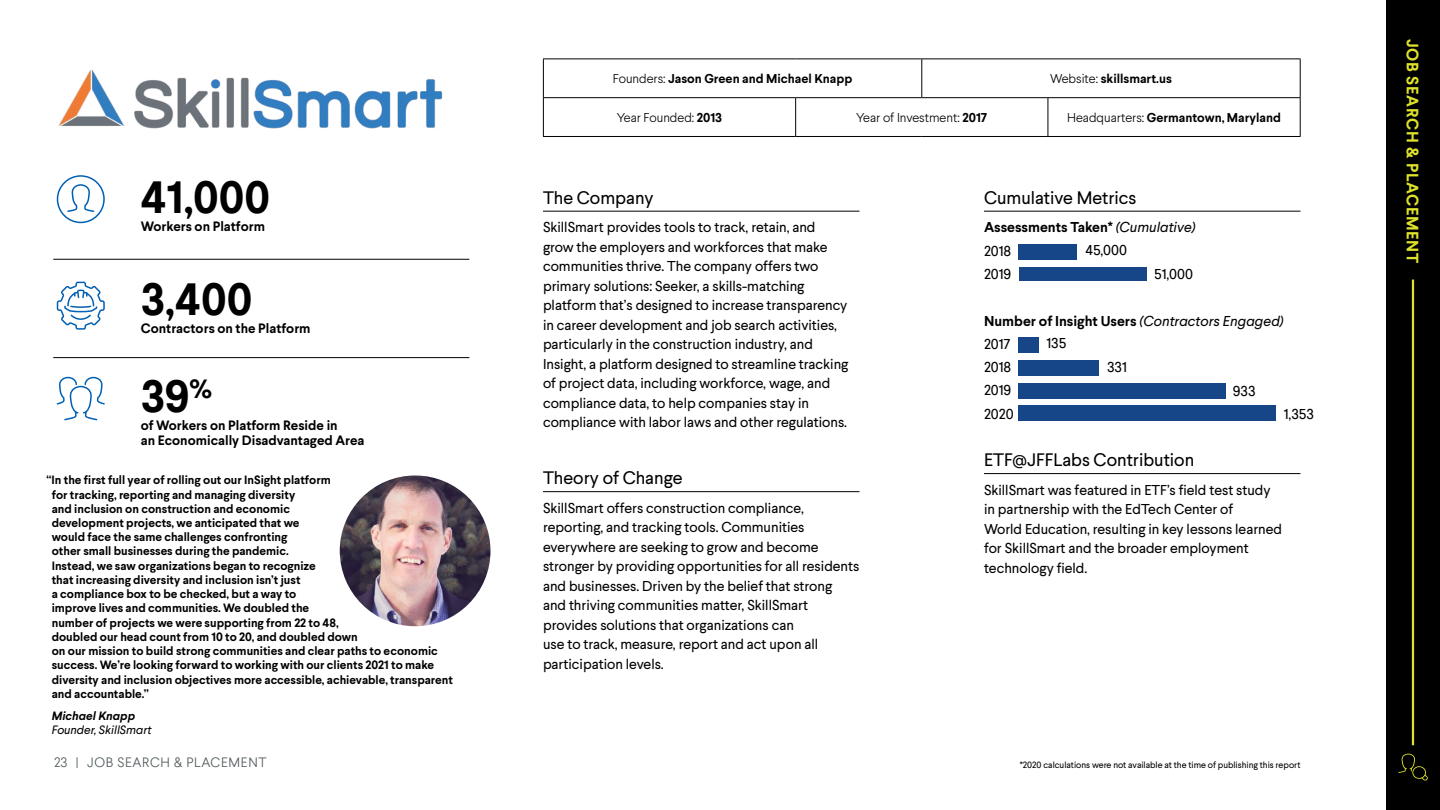
<style>
.page{position:relative;width:1440px;height:810px;background:#fff}
.page>*{position:absolute;margin:0;border:0;box-sizing:border-box;transform-origin:0 0}
.t1{font:700 45px/97.1px "Larsseit";color:#000}
.t2{font:18px "Larsseit";color:#000}
.t3{font:700 16.5px "Larsseit";letter-spacing:.045em;color:#dee22b}
.t4{font:14.25px/19.5px "Larsseit";color:#000}
.t5{font:700 14.25px/23.2px "Larsseit";color:#000}
.t6{font:700 13.5px/15px "Larsseit";color:#000}
.t7{font:300 13.5px "Larsseit";letter-spacing:.05em;color:#4d5758}
.t8{font:700 12.75px "Larsseit";color:#000}
.t9{font:300 12.75px "Larsseit";color:#000}
.t10{font:700 12px/14.2px "Larsseit";color:#000}
.t11{font:italic 12px "Larsseit";color:#000}
.t12{font:italic 700 12px "Larsseit";color:#000}
.t13{font:9px "Larsseit";color:#000}
.s1{font-weight:300}
.s2{font-weight:700}
.s3{font-weight:400;font-style:italic}
.s4{font-weight:400}
</style>
<div class="page">
<img style="left:58px;top:69px;width:385px;height:60px">
<hr style="left:543px;top:211px;width:317px;height:1px;background:#000">
<hr style="left:543px;top:491px;width:317px;height:1px;background:#000">
<hr style="left:984px;top:211px;width:316px;height:1px;background:#000">
<hr style="left:53px;top:259px;width:416px;height:1px;background:#000">
<hr style="left:53px;top:357px;width:416px;height:1px;background:#000">
<img style="left:340px;top:476px;width:150px;height:150px;border-radius:75px">
<div style="left:1019px;top:244px;width:58px;height:15px;background:#174688"></div>
<div style="left:1019px;top:268px;width:127px;height:13px;background:#174688"></div>
<hr style="left:984px;top:473px;width:316px;height:1px;background:#000">
<div style="left:1019px;top:383px;width:207px;height:15px;background:#174688"></div>
<div style="left:1019px;top:406px;width:257px;height:15px;background:#174688"></div>
<div style="left:1019px;top:337px;width:20px;height:16px;background:#174688"></div>
<div style="left:1019px;top:360px;width:80px;height:15px;background:#174688"></div>
<svg style="left:57px;top:377px;width:48px;height:43px"></svg>
<svg style="left:57px;top:175px;width:48px;height:48px"></svg>
<svg style="left:57px;top:282px;width:48px;height:48px"></svg>
<div style="left:1386px;top:0;width:54px;height:810px;background:#000"></div>
<hr style="left:543px;top:58px;width:253px;height:1px;background:#000">
<hr style="left:543px;top:59px;width:1px;height:38px;background:#000">
<hr style="left:796px;top:58px;width:126px;height:1px;background:#000">
<hr style="left:922px;top:58px;width:126px;height:1px;background:#000">
<hr style="left:921px;top:59px;width:1px;height:38px;background:#000">
<hr style="left:1048px;top:58px;width:253px;height:1px;background:#000">
<hr style="left:1300px;top:59px;width:1px;height:38px;background:#000">
<hr style="left:543px;top:97px;width:253px;height:1px;background:#000">
<hr style="left:543px;top:98px;width:1px;height:38px;background:#000">
<hr style="left:796px;top:97px;width:126px;height:1px;background:#000">
<hr style="left:795px;top:98px;width:1px;height:38px;background:#000">
<hr style="left:922px;top:97px;width:126px;height:1px;background:#000">
<hr style="left:1048px;top:97px;width:253px;height:1px;background:#000">
<hr style="left:1048px;top:98px;width:1px;height:38px;background:#000">
<hr style="left:1300px;top:98px;width:1px;height:38px;background:#000">
<hr style="left:543px;top:136px;width:253px;height:1px;background:#000">
<hr style="left:796px;top:136px;width:126px;height:1px;background:#000">
<hr style="left:922px;top:136px;width:126px;height:1px;background:#000">
<hr style="left:1048px;top:136px;width:253px;height:1px;background:#000">
<hr style="left:1412px;top:280px;width:2px;height:465px;background:#dee22b">
<svg style="left:1398px;top:754px;width:30px;height:27px"></svg>
<p class="t8" style="left:613px;top:70px;width:241px"><span class="s1">Founders:</span> Jason Green and Michael Knapp</p>
<p class="t8" style="left:1050px;top:70px;width:123px"><span class="s1">Website:</span> skillsmart.us</p>
<p class="t9" style="left:617px;top:109px;width:107px">Year Founded: <span class="s2">2013</span></p>
<p class="t9" style="left:856px;top:109px;width:133px">Year of Investment: <span class="s2">2017</span></p>
<p class="t8" style="left:1067px;top:109px;width:215px"><span class="s1">Headquarters:</span> Germantown, Maryland</p>
<h1 class="t1" style="left:141px;top:148px;width:131px">41,000</h1>
<p class="t2" style="left:984px;top:186px;width:154px">Cumulative Metrics</p>
<p class="t2" style="left:543px;top:186px;width:112px">The Company</p>
<p class="t4" style="left:543px;top:217px;width:307px">SkillSmart provides tools to track, retain, and grow the employers and workforces that make communities thrive. The company offers two primary solutions: Seeker, a skills-matching platform that’s designed to increase transparency in career development and job search activities, particularly in the construction industry, and Insight, a platform designed to streamline tracking of project data, including workforce, wage, and compliance data, to help companies stay in compliance with labor laws and other regulations.</p>
<p class="t6" style="left:141px;top:218px;width:126px">Workers on Platform</p>
<p class="t5" style="left:984px;top:216px;width:213px">Assessments Taken* <span class="s3">(Cumulative)<br></span><span class="s4">2018<br>2019</span></p>
<p class="t4" style="left:1085px;top:240px;width:43px">45,000</p>
<p class="t4" style="left:1154px;top:264px;width:40px">51,000</p>
<h1 class="t1" style="left:141px;top:250px;width:113px">3,400<br>39<sup>%</sup></h1>
<p class="t5" style="left:984px;top:309px;width:301px">Number of Insight Users <span class="s3">(Contractors Engaged)<br></span><span class="s4">2017<br>2018<br>2019<br>2020</span></p>
<p class="t6" style="left:141px;top:320px;width:171px">Contractors on the Platform</p>
<p class="t4" style="left:1046px;top:333px;width:21px">135</p>
<p class="t4" style="left:1107px;top:357px;width:21px">331</p>
<p class="t4" style="left:1233px;top:381px;width:24px">933</p>
<p class="t4" style="left:1284px;top:404px;width:32px">1,353</p>
<p class="t6" style="left:141px;top:418px;width:225px">of Workers on Platform Reside in<br>an Economically Disadvantaged Area</p>
<p class="t10" style="left:52px;top:473px;width:403px;text-indent:-5px">“In the first full year of rolling out our InSight platform<br>for tracking, reporting and managing diversity<br>and inclusion on construction and economic<br>development projects, we anticipated that we<br>would face the same challenges confronting<br>other small businesses during the pandemic.<br>Instead, we saw organizations began to recognize<br>that increasing diversity and inclusion isn’t just<br>a compliance box to be checked, but a way to<br>improve lives and communities. We doubled the<br>number of projects we were supporting from 22 to 48,<br>doubled our head count from 10 to 20, and doubled down<br>on our mission to build strong communities and clear paths to economic success. We’re looking forward to working with our clients 2021 to make diversity and inclusion objectives more accessible, achievable, transparent and accountable.”</p>
<p class="t12" style="left:52px;top:708px;width:85px">Michael Knapp</p>
<p class="t11" style="left:52px;top:722px;width:101px">Founder, SkillSmart</p>
<p class="t2" style="left:984px;top:448px;width:212px">ETF@JFFLabs Contribution</p>
<p class="t4" style="left:984px;top:480px;width:300px">SkillSmart was featured in ETF’s field test study in partnership with the EdTech Center of<br>World Education, resulting in key lessons learned for SkillSmart and the broader employment technology field.</p>
<p class="t2" style="left:543px;top:466px;width:141px">Theory of Change</p>
<p class="t4" style="left:543px;top:498px;width:318px">SkillSmart offers construction compliance, reporting, and tracking tools. Communities everywhere are seeking to grow and become stronger by providing opportunities for all residents and businesses. Driven by the belief that strong<br>and thriving communities matter, SkillSmart provides solutions that organizations can<br>use to track, measure, report and act upon all participation levels.</p>
<p class="t7" style="left:54px;top:754px;width:214px">23 | JOB SEARCH &amp; PLACEMENT</p>
<p class="t13" style="left:1020px;top:759px;width:282px">*2020 calculations were not available at the time of publishing this report</p>
<p class="t3" style="left:1424px;top:39px;width:226px;rotate:90deg">JOB SEARCH &amp; PLACEMENT</p>
</div>
